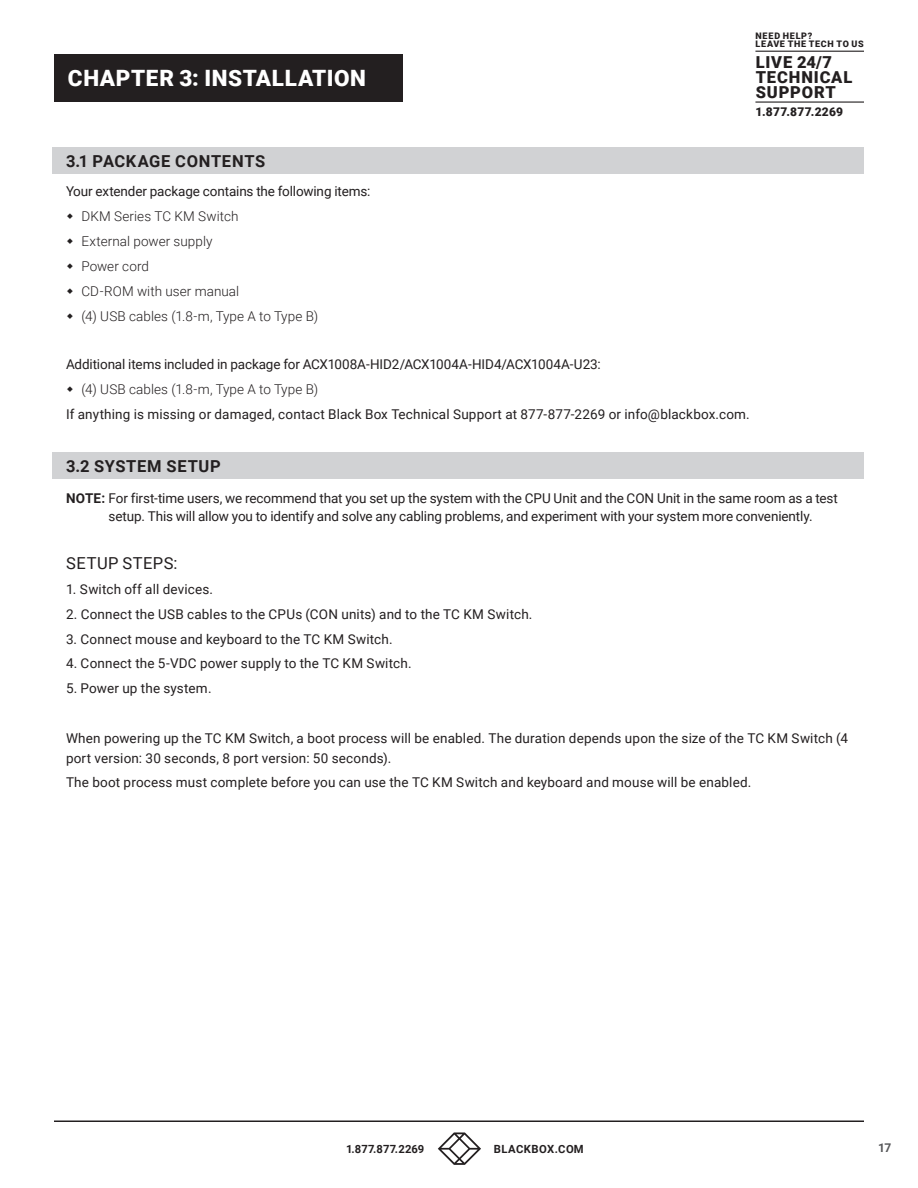
<style>
.page{position:relative;width:918px;height:1188px;background:#fff}
.page>*{position:absolute;margin:0;border:0;box-sizing:border-box;transform-origin:0 0}
.t1{font:900 22.5px "Roboto";letter-spacing:.03em;color:#fff}
.t2{font:700 16.5px "Roboto";letter-spacing:.04em;color:#231f20}
.t3{font:900 16.5px/15px "Roboto";letter-spacing:.05em;color:#231f20}
.t4{font:16.5px "Roboto";letter-spacing:.03em;color:#231f20}
.t5{font:13.5px/18px "Roboto";letter-spacing:.005em;color:#231f20}
.t6{font:300 13.5px/24.9px "Roboto";letter-spacing:.005em;color:#231f20}
.t7{font:900 12px "Roboto";letter-spacing:.02em;color:#231f20}
.t8{font:700 12px "Roboto";color:#57585a}
.t9{font:700 11.25px "Roboto";letter-spacing:.02em;color:#231f20}
.t10{font:700 11.25px "Roboto";letter-spacing:.045em;color:#231f20}
.t11{font:900 9px/8.6px "Roboto";letter-spacing:.08em;color:#231f20}
.s1{font-weight:700}
</style>
<div class="page">
<hr style="left:54px;top:1120px;width:810px;height:2px;background:#231f20">
<svg style="left:438px;top:1132px;width:43px;height:33px"></svg>
<hr style="left:755px;top:51px;width:109px;height:1px;background:#231f20">
<hr style="left:755px;top:101px;width:109px;height:2px;background:#231f20">
<div style="left:54px;top:54px;width:349px;height:48px;background:#231f20"></div>
<div style="left:52px;top:148px;width:812px;height:26px;background:#d1d2d4"></div>
<div style="left:52px;top:452px;width:812px;height:27px;background:#d1d2d4"></div>
<h1 class="t1" style="left:68px;top:62px;width:300px">CHAPTER 3: INSTALLATION</h1>
<p class="t11" style="left:756px;top:31px;width:110px">NEED HELP?<br>LEAVE THE TECH TO US</p>
<p class="t3" style="left:756px;top:54px;width:98px">LIVE 24/7<br>TECHNICAL<br>SUPPORT</p>
<p class="t7" style="left:755px;top:103px;width:89px">1.877.877.2269</p>
<p class="t2" style="left:66px;top:149px;width:201px">3.1 PACKAGE CONTENTS</p>
<p class="t5" style="left:66px;top:182px;width:306px">Your extender package contains the following items:</p>
<p class="t6" style="left:81px;top:203px;width:238px">DKM Series TC KM Switch<br>External power supply<br>Power cord<br>CD-ROM with user manual<br>(4) USB cables (1.8-m, Type A to Type B)</p>
<p class="t5" style="left:66px;top:355px;width:536px">Additional items included in package for ACX1008A-HID2/ACX1004A-HID4/ACX1004A-U23:</p>
<p class="t6" style="left:81px;top:376px;width:238px">(4) USB cables (1.8-m, Type A to Type B)</p>
<p class="t5" style="left:66px;top:404px;width:685px">If anything is missing or damaged, contact Black Box Technical Support at 877-877-2269 or info@blackbox.com.</p>
<p class="t2" style="left:66px;top:454px;width:156px">3.2 SYSTEM SETUP</p>
<p class="t5" style="left:109px;top:488px;width:731px;text-indent:-43px"><span class="s1">NOTE:</span> For first-time users, we recommend that you set up the system with the CPU Unit and the CON Unit in the same room as a test setup. This will allow you to identify and solve any cabling problems, and experiment with your system more conveniently.</p>
<p class="t4" style="left:66px;top:551px;width:113px">SETUP STEPS:</p>
<p class="t5" style="left:66px;top:579px;width:148px">1. Switch off all devices.</p>
<p class="t5" style="left:66px;top:604px;width:468px">2. Connect the USB cables to the CPUs (CON units) and to the TC KM Switch.</p>
<p class="t5" style="left:66px;top:629px;width:328px">3. Connect mouse and keyboard to the TC KM Switch.</p>
<p class="t5" style="left:66px;top:654px;width:347px">4. Connect the 5-VDC power supply to the TC KM Switch.</p>
<p class="t5" style="left:66px;top:679px;width:147px">5. Power up the system.</p>
<p class="t5" style="left:66px;top:728px;width:784px;line-height:19.5px">When powering up the TC KM Switch, a boot process will be enabled. The duration depends upon the size of the TC KM Switch (4 port version: 30 seconds, 8 port version: 50 seconds).</p>
<p class="t5" style="left:66px;top:773px;width:687px">The boot process must complete before you can use the TC KM Switch and keyboard and mouse will be enabled.</p>
<p class="t9" style="left:346px;top:1141px;width:80px">1.877.877.2269</p>
<p class="t10" style="left:494px;top:1141px;width:91px">BLACKBOX.COM</p>
<p class="t8" style="left:878px;top:1139px;width:15px">17</p>
</div>
